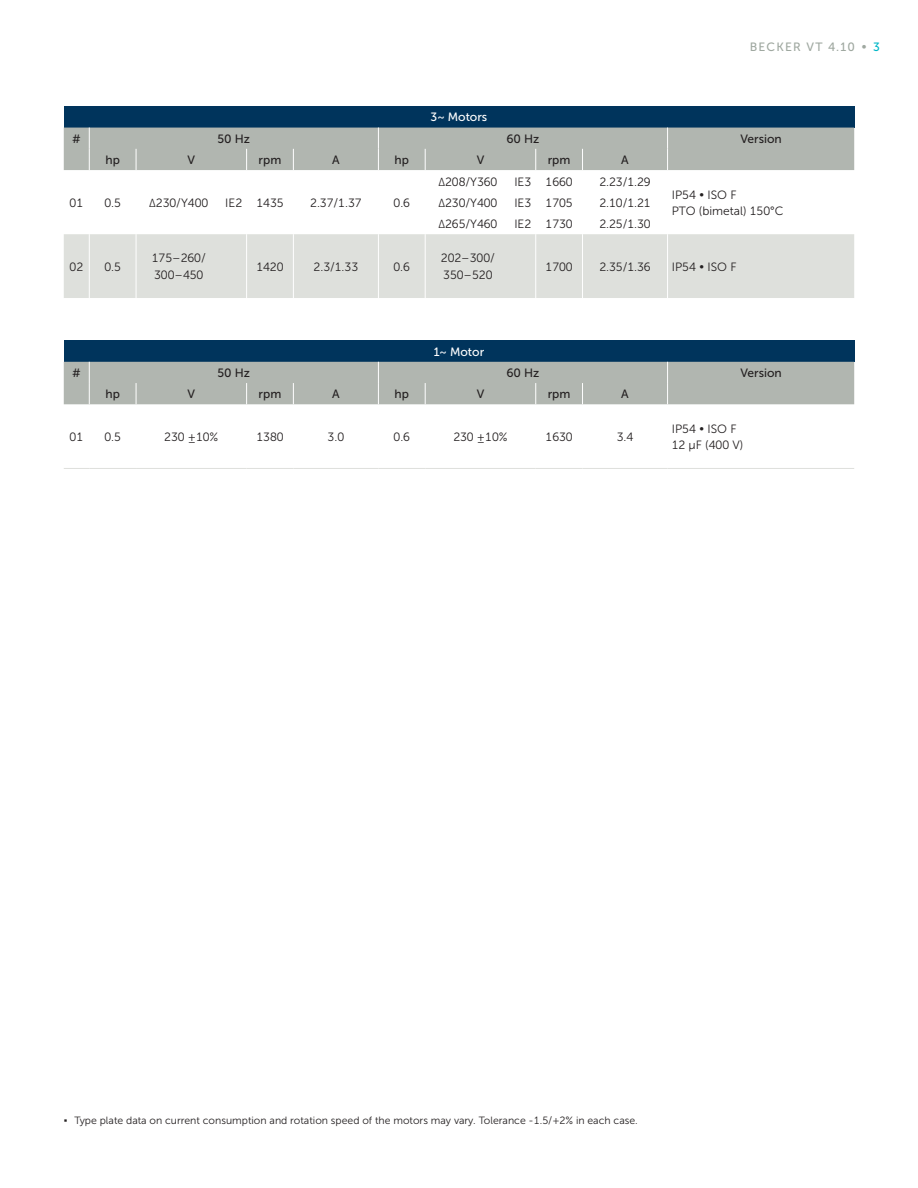
<style>
.page{position:relative;width:918px;height:1188px;background:#fff}
.page>*{position:absolute;margin:0;border:0;box-sizing:border-box;transform-origin:0 0}
.t1{font:12px/16.5px "Museo Sans 300";color:#231f20}
.t2{font:12px "Museo Sans 500";color:#231f20}
.t3{font:12px "Museo Sans 500";color:#fff}
.t4{font:12px "Museo Sans 500";letter-spacing:.1em;color:#9fa8a0}
.t5{font:10.5px "Museo Sans 300";color:#231f20}
.s1{color:#00b7c7}
.s2{font-family:"Calibri";font-weight:300;font-size:13.2px}
.s3{font-family:"Verdana";font-weight:700}
</style>
<div class="page">
<div style="left:64px;top:234px;width:790px;height:64px;background:#dee0dc"></div>
<hr style="left:89px;top:234px;width:1px;height:64px;background:#fff">
<hr style="left:136px;top:234px;width:1px;height:64px;background:#fff">
<hr style="left:246px;top:234px;width:1px;height:64px;background:#fff">
<hr style="left:293px;top:234px;width:1px;height:64px;background:#fff">
<hr style="left:378px;top:234px;width:1px;height:64px;background:#fff">
<hr style="left:425px;top:234px;width:1px;height:64px;background:#fff">
<hr style="left:535px;top:234px;width:1px;height:64px;background:#fff">
<hr style="left:582px;top:234px;width:1px;height:64px;background:#fff">
<hr style="left:667px;top:234px;width:1px;height:64px;background:#fff">
<svg style="left:64px;top:468px;width:25px;height:1px"></svg>
<hr style="left:89px;top:468px;width:47px;height:1px;background:#dee0dc">
<hr style="left:136px;top:468px;width:111px;height:1px;background:#dee0dc">
<hr style="left:247px;top:468px;width:46px;height:1px;background:#dee0dc">
<hr style="left:293px;top:468px;width:85px;height:1px;background:#dee0dc">
<hr style="left:378px;top:468px;width:47px;height:1px;background:#dee0dc">
<hr style="left:425px;top:468px;width:111px;height:1px;background:#dee0dc">
<hr style="left:536px;top:468px;width:47px;height:1px;background:#dee0dc">
<hr style="left:583px;top:468px;width:85px;height:1px;background:#dee0dc">
<hr style="left:668px;top:468px;width:186px;height:1px;background:#dee0dc">
<div style="left:64px;top:106px;width:790px;height:22px;background:#00345c"></div>
<div style="left:64px;top:128px;width:790px;height:42px;background:#b1b6b0"></div>
<div style="left:64px;top:341px;width:790px;height:21px;background:#00345c"></div>
<div style="left:64px;top:362px;width:790px;height:42px;background:#b1b6b0"></div>
<p class="t3" style="left:431px;top:111px;width:58px">3~ Motors</p>
<p class="t4" style="left:750px;top:40px;width:132px">BECKER VT 4.10 • <span class="s1">3</span></p>
<p class="t2" style="left:72px;top:132px;width:10px">#</p>
<p class="t2" style="left:218px;top:132px;width:34px">50 Hz</p>
<p class="t2" style="left:506px;top:132px;width:35px">60 Hz</p>
<p class="t2" style="left:740px;top:132px;width:43px">Version</p>
<p class="t2" style="left:105px;top:153px;width:16px">hp</p>
<p class="t2" style="left:188px;top:153px;width:9px">V</p>
<p class="t2" style="left:259px;top:153px;width:24px">rpm</p>
<p class="t2" style="left:332px;top:153px;width:9px">A</p>
<p class="t2" style="left:395px;top:153px;width:16px">hp</p>
<p class="t2" style="left:477px;top:153px;width:9px">V</p>
<p class="t2" style="left:548px;top:153px;width:24px">rpm</p>
<p class="t2" style="left:621px;top:153px;width:9px">A</p>
<p class="t1" style="left:70px;top:195px;width:15px">01</p>
<p class="t1" style="left:104px;top:195px;width:18px">0.5</p>
<p class="t1" style="left:149px;top:195px;width:60px"><span class="s2">Δ</span>230/Y400</p>
<p class="t1" style="left:225px;top:195px;width:60px">IE2 1435</p>
<p class="t1" style="left:310px;top:195px;width:53px">2.37/1.37</p>
<p class="t1" style="left:394px;top:195px;width:18px">0.6</p>
<p class="t1" style="left:438px;top:173px;width:60px"><span class="s2">Δ</span>208/Y360</p>
<p class="t1" style="left:514px;top:173px;width:60px">IE3 1660</p>
<p class="t1" style="left:599px;top:173px;width:53px">2.23/1.29</p>
<p class="t1" style="left:438px;top:195px;width:60px"><span class="s2">Δ</span>230/Y400</p>
<p class="t1" style="left:514px;top:195px;width:60px">IE3 1705</p>
<p class="t1" style="left:599px;top:195px;width:53px">2.10/1.21</p>
<p class="t1" style="left:438px;top:216px;width:60px"><span class="s2">Δ</span>265/Y460</p>
<p class="t1" style="left:514px;top:216px;width:60px">IE2 1730</p>
<p class="t1" style="left:599px;top:216px;width:53px">2.25/1.30</p>
<p class="t1" style="left:672px;top:186px;width:113px">IP54 • ISO F<br>PTO (bimetal) 150°C</p>
<p class="t1" style="left:70px;top:258px;width:15px">02</p>
<p class="t1" style="left:104px;top:258px;width:18px">0.5</p>
<p class="t1" style="left:152px;top:250px;width:55px">175–260/<br>300–450</p>
<p class="t1" style="left:256px;top:258px;width:29px">1420</p>
<p class="t1" style="left:314px;top:258px;width:46px">2.3/1.33</p>
<p class="t1" style="left:394px;top:258px;width:18px">0.6</p>
<p class="t1" style="left:441px;top:250px;width:55px">202–300/<br>350–520</p>
<p class="t1" style="left:546px;top:258px;width:29px">1700</p>
<p class="t1" style="left:599px;top:258px;width:53px">2.35/1.36</p>
<p class="t1" style="left:672px;top:258px;width:66px">IP54 • ISO F</p>
<p class="t3" style="left:434px;top:345px;width:52px">1~ Motor</p>
<p class="t2" style="left:72px;top:366px;width:10px">#</p>
<p class="t2" style="left:218px;top:366px;width:34px">50 Hz</p>
<p class="t2" style="left:506px;top:366px;width:35px">60 Hz</p>
<p class="t2" style="left:740px;top:366px;width:43px">Version</p>
<p class="t2" style="left:105px;top:387px;width:16px">hp</p>
<p class="t2" style="left:188px;top:387px;width:9px">V</p>
<p class="t2" style="left:259px;top:387px;width:24px">rpm</p>
<p class="t2" style="left:332px;top:387px;width:9px">A</p>
<p class="t2" style="left:395px;top:387px;width:16px">hp</p>
<p class="t2" style="left:477px;top:387px;width:9px">V</p>
<p class="t2" style="left:548px;top:387px;width:24px">rpm</p>
<p class="t2" style="left:621px;top:387px;width:9px">A</p>
<p class="t1" style="left:70px;top:429px;width:15px">01</p>
<p class="t1" style="left:104px;top:429px;width:18px">0.5</p>
<p class="t1" style="left:164px;top:429px;width:56px">230 ±10%</p>
<p class="t1" style="left:256px;top:429px;width:29px">1380</p>
<p class="t1" style="left:328px;top:429px;width:18px">3.0</p>
<p class="t1" style="left:394px;top:429px;width:18px">0.6</p>
<p class="t1" style="left:453px;top:429px;width:56px">230 ±10%</p>
<p class="t1" style="left:546px;top:429px;width:29px">1630</p>
<p class="t1" style="left:617px;top:429px;width:18px">3.4</p>
<p class="t1" style="left:672px;top:420px;width:73px">IP54 • ISO F<br>12 μF (400 V)</p>
<p class="t5" style="left:64px;top:1114px;width:576px"><span class="s3">▪</span> Type plate data on current consumption and rotation speed of the motors may vary. Tolerance -1.5/+2% in each case.</p>
</div>
